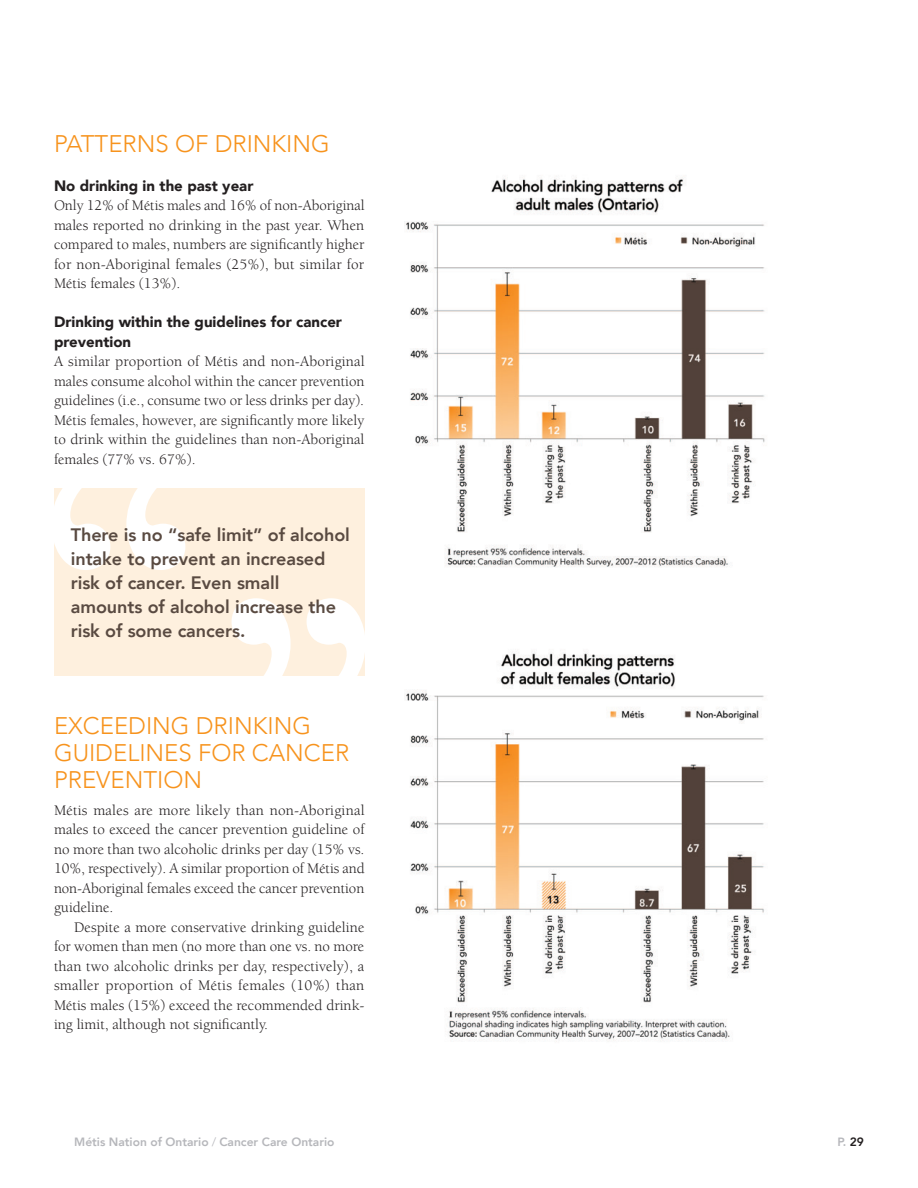
<style>
.page{position:relative;width:918px;height:1188px;background:#fff}
.page>*{position:absolute;margin:0;border:0;box-sizing:border-box;transform-origin:0 0}
.t1{font:300 24px/27px "Avenir";color:#f7931d}
.t2{font:800 18px/24px "Avenir";letter-spacing:-.005em;color:#594a41}
.t3{font:15px/19.5px "Berkeley";color:#231f20;text-align:justify}
.t4{font:900 15px/19.5px "Avenir";color:#231f20}
.t5{font:800 12px "Avenir";color:#b6b7bb}
.s1{font-weight:300}
.s2{color:#231f20}
</style>
<div class="page">
<div style="left:54px;top:488px;width:310px;height:188px;background:#fef0de"></div>
<img style="left:404px;top:177px;width:361px;height:390px">
<img style="left:406px;top:653px;width:358px;height:389px">
<svg style="left:54px;top:488px;width:131px;height:82px"></svg>
<svg style="left:232px;top:598px;width:133px;height:78px"></svg>
<h1 class="t1" style="left:54px;top:130px;width:19px">PATT</h1>
<h1 class="t1" style="left:108px;top:130px;width:121px">ERNS OF DRIN</h1>
<h1 class="t1" style="left:272px;top:130px;width:60px">KIN G</h1>
<p class="t4" style="left:54px;top:175px;width:201px">No drinking in the past year</p>
<p class="t3" style="left:54px;top:196px;width:312px">Only 12% of Métis males and 16% of non-Aboriginal males reported no drinking in the past year. When compared to males, numbers are significantly higher for non-Aboriginal females (25%), but similar for Métis females (13%).</p>
<p class="t4" style="left:54px;top:312px;width:290px">Drinking within the guidelines for cancer prevention</p>
<p class="t3" style="left:54px;top:352px;width:312px">A similar proportion of Métis and non-Aboriginal males consume alcohol within the cancer prevention guidelines (i.e., consume two or less drinks per day).<br>Métis females, however, are significantly more likely to drink within the guidelines than non-Aboriginal females (77% vs. 67%).</p>
<p class="t2" style="left:71px;top:522px;width:281px">There is no “safe limit” of alcohol intake to prevent an increased risk of cancer. Even small amounts of alcohol increase the risk of some cancers.</p>
<h1 class="t1" style="left:54px;top:712px;width:297px;text-indent:92px">ING DRINKING<br>GU IDELINES FOR CANCER<br>PREVENTION</h1>
<p class="t3" style="left:54px;top:800px;width:312px">Métis males are more likely than non-Aboriginal males to exceed the cancer prevention guideline of no more than two alcoholic drinks per day (15% vs.<br>10%, respectively). A similar proportion of Métis and non-Aboriginal females exceed the cancer prevention guideline.</p>
<p class="t3" style="left:54px;top:917px;width:312px;text-indent:20px">Despite a more conservative drinking guideline for women than men (no more than one vs. no more than two alcoholic drinks per day, respectively), a smaller proportion of Métis females (10%) than Métis males (15%) exceed the recommended drink&shy;ing limit, although not significantly.</p>
<h1 class="t1" style="left:54px;top:712px;width:62px">EXCEED</h1>
<p class="t5" style="left:74px;top:1131px;width:262px">Métis Nation of Ontario <span class="s1">/</span> Cancer Care Ontario</p>
<p class="t5" style="left:837px;top:1131px;width:28px">P. <span class="s2">29</span></p>
</div>
